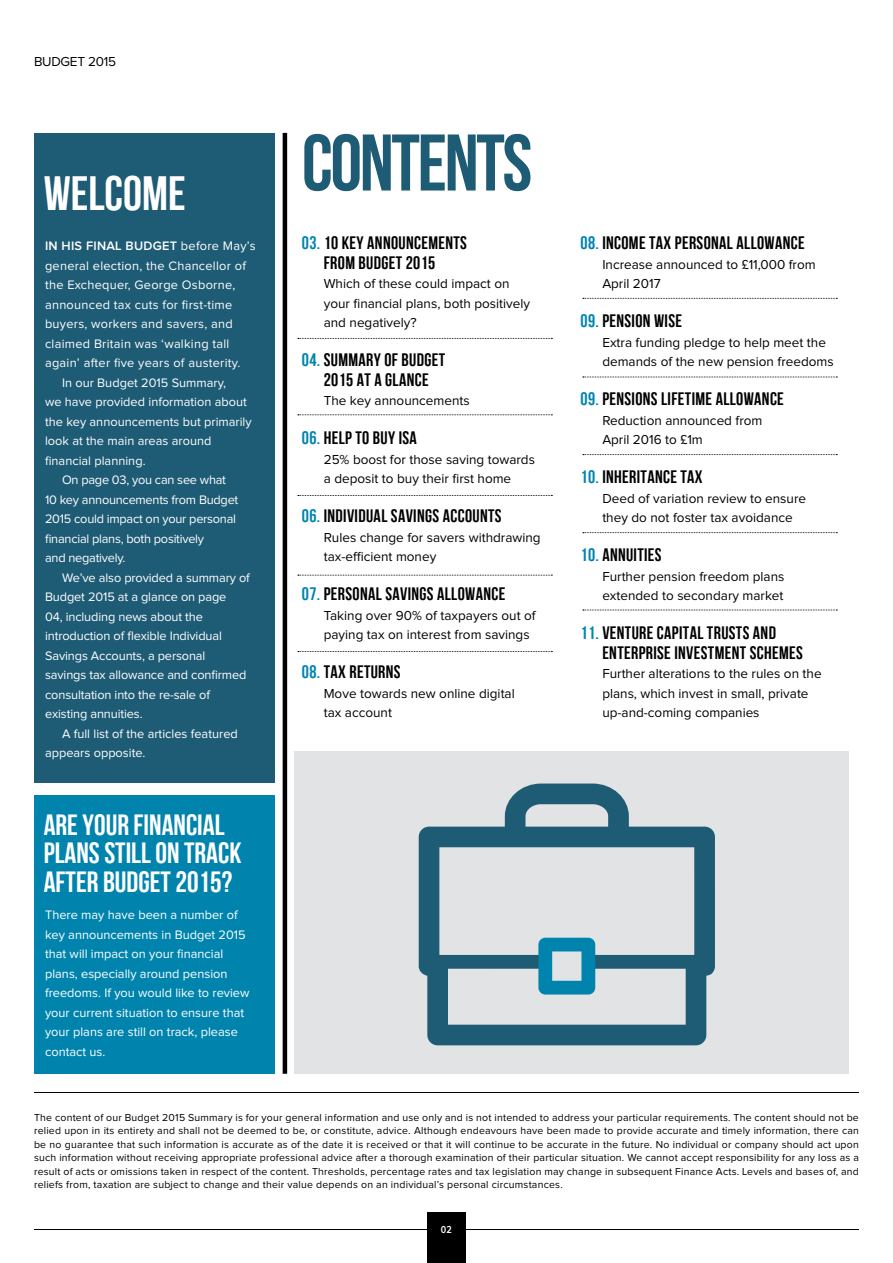
<style>
.page{position:relative;width:893px;height:1263px;background:#fff}
.page>*{position:absolute;margin:0;border:0;box-sizing:border-box;transform-origin:0 0}
.t1{font:79.95px "Bebas Neue";letter-spacing:-.03em;color:#1e5b74}
.t2{font:48px "Bebas Neue";color:#fff}
.t3{font:29.25px/28.5px "Bebas Neue";color:#fff}
.t4{font:18px/19.5px "Bebas Neue";letter-spacing:.02em;color:#000;text-align:center}
.t5{font:13.5px/19.5px "Proxima Nova";color:#000}
.t6{font:12.75px/19.5px "Proxima Nova";color:#fff}
.t7{font:12.75px "Proxima Nova";letter-spacing:.02em;color:#fff}
.t8{font:12.75px "Proxima Nova";letter-spacing:-.02em;color:#fff}
.t9{font:600 12.75px "Proxima Nova";letter-spacing:.02em;color:#fff}
.t10{font:10.5px/13.5px "Proxima Nova";letter-spacing:.02em;color:#000;text-align:justify}
.t11{font:600 10.5px "Proxima Nova Cond";color:#fff}
.s1{font-weight:400}
.s2{color:#0084ae}
</style>
<div class="page">
<div style="left:294px;top:751px;width:555px;height:323px;background:#e2e3e4"></div>
<div style="left:34px;top:133px;width:240px;height:649px;background:#1e5b74"></div>
<div style="left:34px;top:795px;width:240px;height:279px;background:#0084ae"></div>
<hr style="left:34px;top:1092px;width:825px;height:1px;background:#000">
<svg style="left:298px;top:338px;width:254px;height:1px"></svg>
<svg style="left:583px;top:298px;width:254px;height:1px"></svg>
<svg style="left:583px;top:377px;width:254px;height:1px"></svg>
<svg style="left:583px;top:454px;width:254px;height:1px"></svg>
<svg style="left:583px;top:532px;width:254px;height:1px"></svg>
<svg style="left:583px;top:610px;width:254px;height:1px"></svg>
<svg style="left:298px;top:414px;width:254px;height:1px"></svg>
<svg style="left:298px;top:495px;width:254px;height:1px"></svg>
<svg style="left:298px;top:575px;width:254px;height:1px"></svg>
<svg style="left:298px;top:651px;width:254px;height:1px"></svg>
<hr style="left:34px;top:1229px;width:825px;height:1px;background:#000">
<div style="left:427px;top:1212px;width:39px;height:51px;background:#000"></div>
<hr style="left:283px;top:133px;width:4px;height:941px;background:#000">
<svg style="left:419px;top:783px;width:296px;height:262px"></svg>
<svg style="left:538px;top:938px;width:57px;height:56px"></svg>
<p class="t5" style="left:34px;top:52px;width:10px">BUD</p>
<p class="t5" style="left:61px;top:52px;width:57px">GET 2015</p>
<h2 class="t2" style="left:44px;top:167px;width:144px">WELCOME</h2>
<p class="t9" style="left:45px;top:240px;width:212px">IN HIS FINAL BUDGET <span class="s1">before M ay’s</span></p>
<p class="t7" style="left:45px;top:260px;width:203px">general election, the Chancellor of</p>
<p class="t7" style="left:45px;top:279px;width:192px">the Exchequer, George Osborne,</p>
<p class="t6" style="left:45px;top:296px;width:189px">announced tax cuts for first-time</p>
<p class="t6" style="left:45px;top:315px;width:189px">buyers, workers and savers, and</p>
<p class="t6" style="left:45px;top:334px;width:186px">claimed Britain was ‘walking tall</p>
<p class="t6" style="left:45px;top:354px;width:197px">again’ after five years of austerity.</p>
<p class="t6" style="left:62px;top:373px;width:166px">In our Budget 2015 Summary,</p>
<p class="t6" style="left:45px;top:393px;width:203px">we have provided information about</p>
<p class="t6" style="left:45px;top:412px;width:208px">the key announcements but primarily</p>
<p class="t6" style="left:45px;top:432px;width:168px">look at the main areas around</p>
<p class="t6" style="left:45px;top:451px;width:102px">financial planning.</p>
<p class="t6" style="left:62px;top:471px;width:165px">On page 03, you can see what</p>
<p class="t8" style="left:45px;top:494px;width:195px">10 key announcements from Budget</p>
<p class="t6" style="left:45px;top:510px;width:192px">2015 could impact on your personal</p>
<p class="t6" style="left:45px;top:529px;width:161px">financial plans, both positively</p>
<p class="t6" style="left:45px;top:549px;width:82px">and negatively.</p>
<p class="t6" style="left:62px;top:568px;width:190px">We’ve also provided a summary of</p>
<p class="t6" style="left:45px;top:588px;width:183px">Budget 2015 at a glance on page</p>
<p class="t6" style="left:45px;top:607px;width:159px">04, including news about the</p>
<p class="t6" style="left:45px;top:627px;width:178px">introduction of flexible I ndividual</p>
<p class="t6" style="left:45px;top:646px;width:162px">Savings Accounts, a personal</p>
<p class="t6" style="left:45px;top:666px;width:203px">savings tax allowance and confirmed</p>
<p class="t6" style="left:45px;top:685px;width:167px">consultation into the re-sale of</p>
<p class="t6" style="left:45px;top:705px;width:99px">existing annuities.</p>
<p class="t6" style="left:62px;top:724px;width:177px">A full list of the articles featured</p>
<p class="t6" style="left:45px;top:744px;width:102px">appears opposite.</p>
<h3 class="t3" style="left:44px;top:809px;width:199px">ARE YOUR FINANCIAL<br>PLANS STILL ON TRACK<br>AFTER BUDGET 2015?</h3>
<p class="t6" style="left:45px;top:905px;width:206px">There may have been a number of key announcements in Budget 2015 that will impact on your financial plans, especially around pension freedoms. If you would like to review your current situation to ensure that your plans are still on track, please contact us.</p>
<h1 class="t1" style="left:302px;top:119px;width:203px">CONTENTS</h1>
<h3 class="t4" style="left:302px;top:233px;width:167px"><span class="s2">03.</span> 10 KEY ANNOUNCEMENTS<br>FROM BUDGET 2015</h3>
<p class="t5" style="left:324px;top:274px;width:208px">Which of these could impact on your financial plans, both positively and negatively?</p>
<h3 class="t4" style="left:302px;top:350px;width:145px"><span class="s2">04.</span> SUMMARY OF BUDGET<br>2015 AT A GLANCE</h3>
<p class="t5" style="left:324px;top:391px;width:148px">The key announcements</p>
<h3 class="t4" style="left:302px;top:428px;width:117px"><span class="s2">06.</span> HELP TO BUY ISA</h3>
<p class="t5" style="left:324px;top:450px;width:213px">25% boost for those saving towards a deposit to buy their first home</p>
<h3 class="t4" style="left:302px;top:506px;width:201px"><span class="s2">06.</span> INDIVIDUAL SAVINGS ACCOUNTS</h3>
<p class="t5" style="left:324px;top:528px;width:218px">Rules change for savers withdrawing tax-efficient money</p>
<h3 class="t4" style="left:302px;top:584px;width:205px"><span class="s2">07.</span> PERSONAL SAVINGS ALLOWANCE</h3>
<p class="t5" style="left:324px;top:606px;width:214px">Taking over 90% of taxpayers out of paying tax on interest from savings</p>
<h3 class="t4" style="left:302px;top:662px;width:100px"><span class="s2">08.</span> TAX RETURNS</h3>
<p class="t5" style="left:324px;top:684px;width:193px">Move towards new online digital tax account</p>
<h3 class="t4" style="left:580px;top:233px;width:226px"><span class="s2">08.</span> INCOME TAX PERSONAL ALLOWANCE</h3>
<p class="t5" style="left:602px;top:255px;width:215px">I ncrease announced to £11,000 from<br>April 2017</p>
<h3 class="t4" style="left:580px;top:311px;width:103px"><span class="s2">09.</span> PENSION WISE</h3>
<p class="t5" style="left:602px;top:333px;width:233px">Extra funding pledge to help meet the demands of the new pension freedoms</p>
<h3 class="t4" style="left:580px;top:389px;width:205px"><span class="s2">09.</span> PENSIONS LIFETIME ALLOWANCE</h3>
<p class="t5" style="left:602px;top:411px;width:162px">Reduction announced from<br>April 2016 to £1m</p>
<h3 class="t4" style="left:580px;top:467px;width:124px"><span class="s2">10.</span> INHERITANCE TAX</h3>
<p class="t5" style="left:602px;top:489px;width:205px">Deed of variation review to ensure they do not foster tax avoidance</p>
<h3 class="t4" style="left:580px;top:545px;width:83px"><span class="s2">10.</span> ANNUITIES</h3>
<p class="t5" style="left:602px;top:567px;width:184px">Further pension freedom plans extended to secondary market</p>
<h3 class="t4" style="left:602px;top:623px;width:202px;text-align:left;text-indent:-22px"><span class="s2">11.</span> VENTURE CAPITAL TRUSTS AND<br>ENTERPRISE INVESTMENT SCHEMES</h3>
<p class="t5" style="left:602px;top:664px;width:221px">Further alterations to the rules on the plans, which invest in small, private up-and-coming companies</p>
<p class="t10" style="left:34px;top:1111px;width:826px">The content of our Budget 2015 Summary is for your general information and use only and is not intended to address your particular requirements. The content should not be relied upon in its entirety and shall not be deemed to be, or constitute, advice. Although endeavours have been made to provide accurate and timely information, there can be no guarantee that such information is accurate as of the date it is received or that it will continue to be accurate in the future. No individual or company should act upon such information without receiving appropriate professional advice after a thorough examination of their particular situation. We cannot accept responsibility for any loss as a result of acts or omissions taken in respect of the content. Thresholds, percentage rates and tax legislation may change in subsequent Finance Acts. Levels and bases of, and reliefs from, taxation are subject to change and their value depends on an individual’s personal circumstances.</p>
<p class="t11" style="left:441px;top:1224px;width:12px">02</p>
</div>
